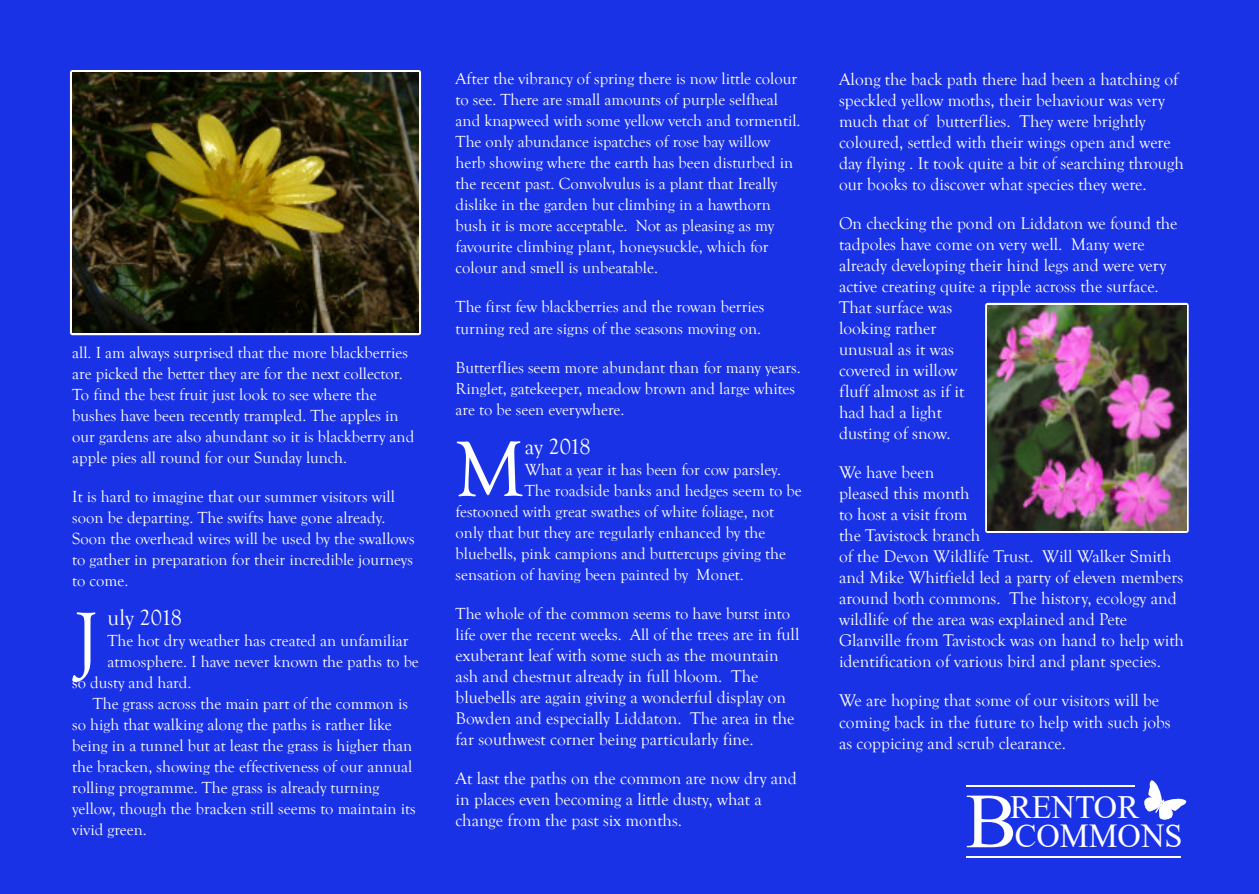
<style>
.page{position:relative;width:1259px;height:894px;background:#fff}
.page>*{position:absolute;margin:0;border:0;box-sizing:border-box;transform-origin:0 0}
.t1{font:80.7px "Goudy Old Style T";color:#fff}
.t2{font:77.85px "Times New Roman";color:#fff}
.t3{font:33.45px "Times New Roman";color:#fff}
.t4{font:32.55px "Times New Roman";color:#fff}
.t5{font:22.5px "Goudy Old Style T";letter-spacing:-.02em;color:#fff}
.t6{font:17.4px/21px "Goudy Old Style T";color:#fff}
.t7{font:16.5px/21px "Goudy Old Style T";color:#fff}
.s1{font-size:17.4px}
</style>
<div class="page">
<div style="left:0;top:0;width:1259px;height:893px;background:#1a32e6"></div>
<img style="left:72px;top:72px;width:347px;height:261px">
<div style="left:985px;top:303px;width:204px;height:229px;border:5px solid #fff"></div>
<img style="left:987px;top:305px;width:199px;height:225px">
<svg style="left:1144px;top:780px;width:42px;height:39px"></svg>
<hr style="left:967px;top:784px;width:168px;height:2px;background:#fff">
<hr style="left:967px;top:855px;width:214px;height:2px;background:#fff">
<p class="t7" style="left:72px;top:341px;width:343px">all. I am always surprised that the more blackberries are picked the better they are for the next collector.<br>To find the best fruit just look to see where the bushes have been recently trampled. The apples in our gardens are also abundant so it is blackberry and apple pies all round for our Sunday lunch.</p>
<p class="t7" style="left:72px;top:485px;width:344px">It is hard to imagine that our summer visitors will soon be departing. The swifts have gone already.<br>Soon the overhead wires will be used by the swallows to gather in preparation for their incredible journeys to come.</p>
<h1 class="t1" style="left:74px;top:594px;width:26px">J</h1>
<h3 class="t5" style="left:108px;top:604px;width:76px">uly 2018</h3>
<p class="t7" style="left:108px;top:629px;width:302px">The hot dry weather has created an unfamiliar</p>
<p class="t7" style="left:108px;top:650px;width:313px">atmosphere. I have never known the paths to be</p>
<p class="t7" style="left:72px;top:671px;width:121px">so dusty and hard.</p>
<p class="t7" style="left:93px;top:692px;width:317px">The grass across the main part of the common is</p>
<p class="t7" style="left:72px;top:713px;width:321px">so high that walking along the paths is rather like</p>
<p class="t7" style="left:72px;top:734px;width:342px">being in a tunnel but at least the grass is higher than</p>
<p class="t7" style="left:72px;top:755px;width:342px">the bracken, showing the effectiveness of our annual</p>
<p class="t7" style="left:72px;top:776px;width:309px">rolling programme. The grass is already turning</p>
<p class="t7" style="left:72px;top:797px;width:345px">yellow, though the bracken still seems to maintain its</p>
<p class="t7" style="left:72px;top:818px;width:76px">vivid green.</p>
<p class="t7" style="left:456px;top:68px;width:346px">After the vibrancy of spring there is now little colour to see. There are small amounts of purple selfheal and knapweed with some yellow vetch and tormentil.<br>The only abundance ispatches of rose bay willow herb showing where the earth has been disturbed in the recent past. Convolvulus is a plant that Ireally dislike in the garden but climbing in a hawthorn bush it is more acceptable. Not as pleasing as my favourite climbing plant, honeysuckle, which for colour and smell is unbeatable.</p>
<p class="t7" style="left:456px;top:296px;width:310px">The first few blackberries and the rowan berries turning red are signs of the seasons moving on.</p>
<p class="t7" style="left:456px;top:356px;width:347px">Butterflies seem more abundant than for many years.<br>Ringlet, gatekeeper, meadow brown and large whites are to be seen everywhere.</p>
<h1 class="t1" style="left:456px;top:423px;width:71px">M</h1>
<h3 class="t5" style="left:525px;top:433px;width:67px">ay 2018</h3>
<p class="t7" style="left:525px;top:458px;width:258px">What a year it has been for cow parsley.</p>
<p class="t7" style="left:525px;top:479px;width:278px">The roadside banks and hedges seem to be</p>
<p class="t7" style="left:456px;top:500px;width:320px">festooned with great swathes of white foliage, not</p>
<p class="t7" style="left:456px;top:521px;width:311px">only that but they are regularly enhanced by the</p>
<p class="t7" style="left:456px;top:542px;width:332px">bluebells, pink campions and buttercups giving the</p>
<p class="t7" style="left:456px;top:563px;width:290px">sensation of having been painted by Monet.</p>
<p class="t7" style="left:456px;top:602px;width:345px">The whole of the common seems to have burst into life over the recent weeks. All of <span class="s1">the trees are in full</span></p>
<p class="t6" style="left:456px;top:644px;width:340px">exuberant leaf with some such as the mountain ash and chestnut already in full bloom. The bluebells are again giving a wonderful display on Bowden and especially Liddaton. The area in the far southwest corner being particularly fine.</p>
<p class="t6" style="left:456px;top:767px;width:343px">At last the paths on the common are now dry and in places even becoming a little dusty, what a change from the past six months.</p>
<p class="t6" style="left:839px;top:69px;width:346px">Along the back path there had been a hatching of speckled yellow moths, their behaviour was very much that of butterflies. They were brightly coloured, settled with their wings open and were day flying . It took quite a bit of searching through our books to discover what species they were.</p>
<p class="t6" style="left:839px;top:213px;width:340px">On checking the pond on Liddaton we found the tadpoles have come on very well. Many were already developing their hind legs and were very active creating quite a ripple across the surface.<br>That surface was<br>looking rather<br>unusual as it was<br>covered in willow<br>fluff almost as if it<br>had had a light<br>dusting of snow.</p>
<p class="t6" style="left:839px;top:462px;width:346px">We have been<br>pleased this month<br>to host a visit from<br>the Tavistock branch<br>of the Devon Wildlife Trust. Will Walker Smith and Mike Whitfield led a party of eleven members around both commons. The history, ecology and wildlife of the area was explained and Pete Glanville from Tavistock was on hand to help with identification of various bird and plant species.</p>
<p class="t6" style="left:839px;top:690px;width:333px">We are hoping that some of our visitors will be coming back in the future to help with such jobs as coppicing and scrub clearance.</p>
<h2 class="t2" style="left:965px;top:793px;width:53px">B</h2>
<h3 class="t4" style="left:1010px;top:794px;width:130px">RENTOR</h3>
<h3 class="t3" style="left:1015px;top:823px;width:169px">COMMONS</h3>
</div>
